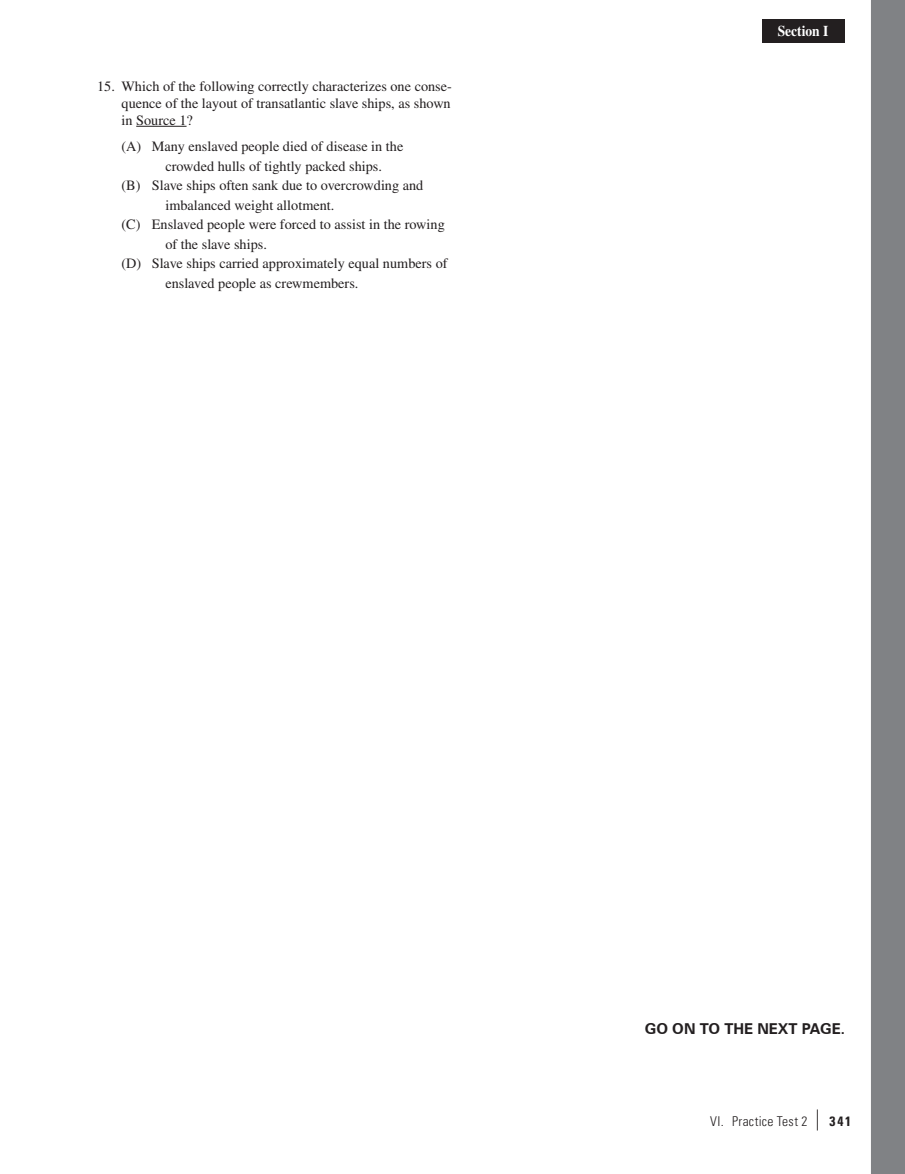
<style>
.page{position:relative;width:905px;height:1174px;background:#fff}
.page>*{position:absolute;margin:0;border:0;box-sizing:border-box;transform-origin:0 0}
.t1{font:700 15px "Zurich BT";color:#231f20}
.t2{font:700 15px "Times LT Pro";color:#fff;scale:.9 1}
.t3{font:14.25px/17.1px "Times LT Pro";color:#231f20;text-align:justify}
.t4{font:300 condensed 13.5px "Univers LT Pro";letter-spacing:.025em;color:#231f20}
.s1{font-weight:400;font-size:21px}
.s2{font-weight:700}
</style>
<div class="page">
<div style="left:761px;top:19px;width:82px;height:23px;background:#231f20"></div>
<hr style="left:136px;top:126px;width:50px;height:1px;background:#231f20">
<div style="left:871px;top:0;width:34px;height:1174px;background:#808285"></div>
<p class="t3" style="left:121px;top:77px;width:332px;text-indent:-24px">15. Which of the following correctly characterizes one conse&shy;quence of the layout of transatlantic slave ships, as shown in Source 1?</p>
<p class="t3" style="left:121px;top:137px;width:283px">(A) Many enslaved people died of disease in the</p>
<p class="t3" style="left:165px;top:157px;width:218px">crowded hulls of tightly packed ships.</p>
<p class="t3" style="left:121px;top:176px;width:303px">(B) Slave ships often sank due to overcrowding and</p>
<p class="t3" style="left:165px;top:196px;width:170px">imbalanced weight allotment.</p>
<p class="t3" style="left:121px;top:215px;width:325px">(C) Enslaved people were forced to assist in the rowing</p>
<p class="t3" style="left:165px;top:235px;width:103px">of the slave ships.</p>
<p class="t3" style="left:121px;top:254px;width:327px">(D) Slave ships carried approximately equal numbers of</p>
<p class="t3" style="left:165px;top:274px;width:194px">enslaved people as crewmembers.</p>
<p class="t2" style="left:777px;top:22px;width:58px">Section I</p>
<p class="t1" style="left:644px;top:1018px;width:202px">GO ON TO THE NEXT PAGE.</p>
<p class="t4" style="left:709px;top:1111px;width:142px">VI. Practice Test 2 <span class="s1">|</span> <span class="s2">341</span></p>
</div>
